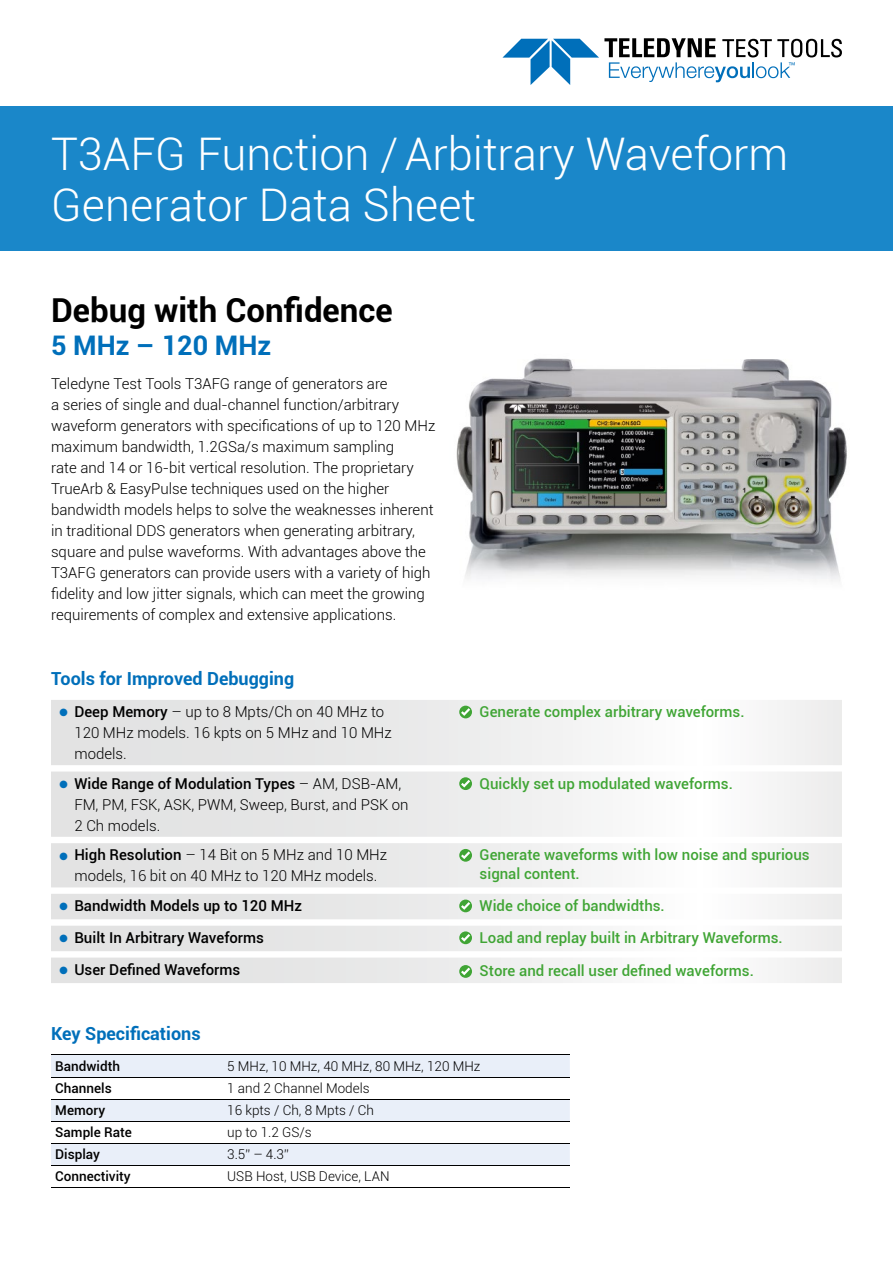
<style>
.page{position:relative;width:893px;height:1263px;background:#fff}
.page>*{position:absolute;margin:0;border:0;box-sizing:border-box;transform-origin:0 0}
.t1{font:300 45px/51px "Roboto";color:#fff}
.t2{font:700 33px "Roboto";color:#000}
.t3{font:700 27px "Roboto";color:#006fba}
.t4{font:700 18px "Roboto";color:#006fba}
.t5{font:300 15px/21px "Roboto";color:#000}
.t6{font:500 15px/18.8px "Roboto";color:#40a535}
.t7{font:500 15px "Roboto";color:#000}
.t8{font:300 13.5px "Roboto";color:#000}
.t9{font:500 13.5px "Roboto";color:#000}
.s1{color:#006fba}
.s2{font-weight:500}
</style>
<div class="page">
<img style="left:456px;top:358px;width:391px;height:223px">
<svg style="left:502px;top:38px;width:340px;height:47px"></svg>
<div style="left:0;top:106px;width:893px;height:145px;background:#1a87c9"></div>
<svg style="left:51px;top:700px;width:791px;height:283px"></svg>
<svg style="left:459px;top:706px;width:13px;height:12px"></svg>
<svg style="left:461px;top:708px;width:9px;height:8px"></svg>
<svg style="left:459px;top:777px;width:13px;height:13px"></svg>
<svg style="left:461px;top:780px;width:9px;height:7px"></svg>
<svg style="left:459px;top:849px;width:13px;height:13px"></svg>
<svg style="left:461px;top:851px;width:9px;height:8px"></svg>
<svg style="left:459px;top:899px;width:13px;height:13px"></svg>
<svg style="left:461px;top:902px;width:9px;height:8px"></svg>
<svg style="left:459px;top:931px;width:13px;height:13px"></svg>
<svg style="left:461px;top:934px;width:9px;height:8px"></svg>
<svg style="left:459px;top:965px;width:13px;height:13px"></svg>
<svg style="left:461px;top:967px;width:9px;height:8px"></svg>
<div style="left:51px;top:1056px;width:519px;height:21px;background:#e9eff9"></div>
<svg style="left:51px;top:1100px;width:519px;height:65px;fill:#e9eff9"></svg>
<hr style="left:51px;top:1077px;width:172px;height:1px;background:#000">
<hr style="left:223px;top:1077px;width:347px;height:1px;background:#000">
<hr style="left:51px;top:1099px;width:172px;height:1px;background:#000">
<hr style="left:223px;top:1099px;width:347px;height:1px;background:#000">
<hr style="left:51px;top:1121px;width:172px;height:1px;background:#000">
<hr style="left:223px;top:1121px;width:347px;height:1px;background:#000">
<hr style="left:51px;top:1143px;width:172px;height:1px;background:#000">
<hr style="left:223px;top:1143px;width:347px;height:1px;background:#000">
<hr style="left:51px;top:1165px;width:172px;height:1px;background:#000">
<hr style="left:223px;top:1165px;width:347px;height:1px;background:#000">
<hr style="left:51px;top:1055px;width:172px;height:1px;background:#000">
<hr style="left:223px;top:1055px;width:347px;height:1px;background:#000">
<hr style="left:51px;top:1187px;width:172px;height:1px;background:#000">
<hr style="left:223px;top:1187px;width:347px;height:1px;background:#000">
<h1 class="t1" style="left:51px;top:127px;width:739px">T3AFG Function / Arbitrary Waveform<br>Generator Data Sheet</h1>
<h2 class="t2" style="left:51px;top:287px;width:343px">Debug with Confidence</h2>
<h3 class="t3" style="left:51px;top:326px;width:222px">5 MHz – 120 MHz</h3>
<p class="t5" style="left:51px;top:372px;width:386px">Teledyne Test Tools T3AFG range of generators are<br>a series of single and dual-channel function/arbitrary waveform generators with specifications of up to 120 MHz maximum bandwidth, 1.2GSa/s maximum sampling<br>rate and 14 or 16-bit vertical resolution. The proprietary TrueArb &amp; EasyPulse techniques used on the higher bandwidth models helps to solve the weaknesses inherent in traditional DDS generators when generating arbitrary, square and pulse waveforms. With advantages above the T3AFG generators can provide users with a variety of high fidelity and low jitter signals, which can meet the growing requirements of complex and extensive applications.</p>
<p class="t4" style="left:51px;top:666px;width:245px">Tools for Improved Debugging</p>
<p class="t5" style="left:74px;top:701px;width:319px;text-indent:-15px"><span class="s1">●</span> <span class="s2">Deep Memory</span> – up to 8 Mpts/Ch on 40 MHz to<br>120 MHz models. 16 kpts on 5 MHz and 10 MHz models.</p>
<p class="t6" style="left:480px;top:702px;width:266px">Generate complex arbitrary waveforms.</p>
<p class="t5" style="left:74px;top:772px;width:336px;text-indent:-15px"><span class="s1">●</span> <span class="s2">Wide Range of Modulation Types</span> – AM, DSB-AM,<br>FM, PM, FSK, ASK, PWM, Sweep, Burst, and PSK on<br>2 Ch models.</p>
<p class="t6" style="left:480px;top:773px;width:255px">Quickly set up modulated waveforms.</p>
<p class="t5" style="left:60px;top:844px;width:329px;text-align:center"><span class="s1">●</span> <span class="s2">High Resolution</span> – 14 Bit on 5 MHz and 10 MHz models, 16 bit on 40 MHz to 120 MHz models.</p>
<p class="t6" style="left:480px;top:845px;width:332px">Generate waveforms with low noise and spurious signal content.</p>
<p class="t7" style="left:60px;top:895px;width:244px"><span class="s1">●</span> Bandwidth Models up to 120 MHz</p>
<p class="t6" style="left:480px;top:895px;width:187px">Wide choice of bandwidths.</p>
<p class="t7" style="left:60px;top:927px;width:206px"><span class="s1">●</span> Built In Arbitrary Waveforms</p>
<p class="t6" style="left:480px;top:927px;width:305px">Load and replay built in Arbitrary Waveforms.</p>
<p class="t7" style="left:60px;top:959px;width:182px"><span class="s1">●</span> User Defined Waveforms</p>
<p class="t6" style="left:480px;top:961px;width:276px">Store and recall user defined waveforms.</p>
<p class="t4" style="left:51px;top:1021px;width:151px">Key Specifications</p>
<p class="t9" style="left:55px;top:1057px;width:66px">Bandwidth</p>
<p class="t8" style="left:227px;top:1057px;width:255px">5 MHz, 10 MHz, 40 MHz, 80 MHz, 120 MHz</p>
<p class="t9" style="left:55px;top:1079px;width:58px">Channels</p>
<p class="t8" style="left:227px;top:1079px;width:144px">1 and 2 Channel Models</p>
<p class="t9" style="left:55px;top:1101px;width:51px">Memory</p>
<p class="t8" style="left:227px;top:1101px;width:148px">16 kpts / Ch, 8 Mpts / Ch</p>
<p class="t9" style="left:55px;top:1123px;width:78px">Sample Rate</p>
<p class="t8" style="left:227px;top:1123px;width:86px">up to 1.2 GS/s</p>
<p class="t9" style="left:55px;top:1145px;width:46px">Display</p>
<p class="t8" style="left:227px;top:1145px;width:63px">3.5” – 4.3”</p>
<p class="t9" style="left:55px;top:1167px;width:77px">Connectivity</p>
<p class="t8" style="left:227px;top:1167px;width:164px">USB Host, USB Device, LAN</p>
</div>
